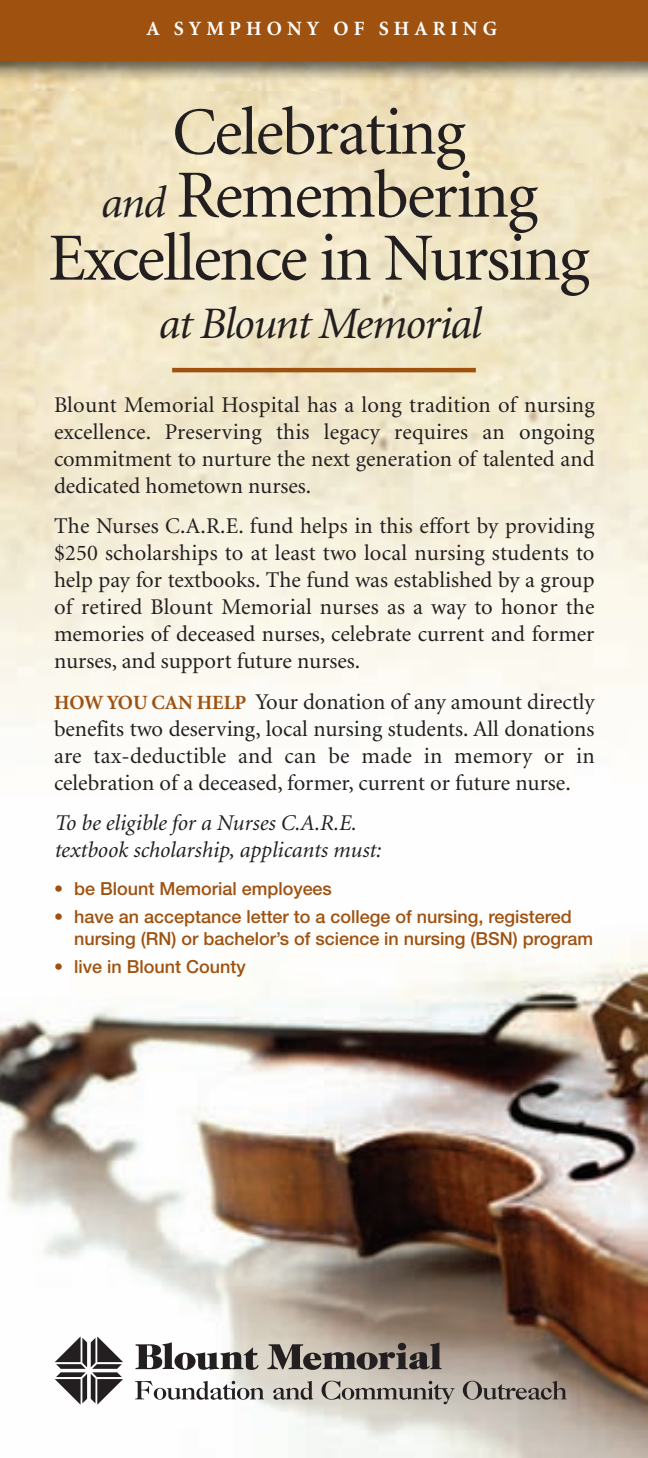
<style>
.page{position:relative;width:648px;height:1458px;background:#fff}
.page>*{position:absolute;margin:0;border:0;box-sizing:border-box;transform-origin:0 0}
.t1{font:67.5px/63px "Minion";letter-spacing:-.03em;color:#231f20;text-align:center}
.t2{font:italic 45px "Minion";letter-spacing:-.03em;color:#231f20}
.t3{font:22.5px/27px "Minion";color:#231f20;text-align:justify}
.t4{font:italic 22.5px/27px "Minion";color:#231f20}
.t5{font:700 20.25px "Minion";letter-spacing:.25em;color:#fff}
.t6{font:500 18px/21.6px "Helvetica Neue";color:#9f5210}
.s1{font-style:italic;font-size:45px}
.s2{font-weight:700;font-size:20.25px;color:#9f5210}
</style>
<div class="page">
<img style="left:0;top:941px;width:648px;height:517px">
<hr style="left:172px;top:368px;width:304px;height:4px;background:#9f5210">
<svg style="left:135px;top:1381px;width:129px;height:19px"></svg>
<svg style="left:273px;top:1381px;width:40px;height:19px"></svg>
<svg style="left:322px;top:1381px;width:133px;height:23px;background:#aaa49c"></svg>
<svg style="left:463px;top:1381px;width:104px;height:19px;background:#8e857e"></svg>
<svg style="left:135px;top:1342px;width:123px;height:28px"></svg>
<svg style="left:267px;top:1342px;width:175px;height:28px;background:#817971"></svg>
<svg style="left:55px;top:1336px;width:68px;height:69px"></svg>
<img style="left:0;top:61px;width:648px;height:30px">
<div style="left:0;top:0;width:648px;height:61px;background:#9f5210"></div>
<p class="t5" style="left:146px;top:20px;width:352px">A SYMPHONY OF SHARING</p>
<h1 class="t1" style="left:48px;top:106px;width:543px">Celebrating<br><span class="s1">and</span> Remembering<br>Excellence in Nursing</h1>
<h2 class="t2" style="left:158px;top:306px;width:324px">at Blount Memorial</h2>
<p class="t3" style="left:54px;top:393px;width:542px">Blount Memorial Hospital has a long tradition of nursing excellence. Preserving this legacy requires an ongoing commitment to nurture the next generation of talented and dedicated hometown nurses.</p>
<p class="t3" style="left:54px;top:515px;width:542px">The Nurses C.A.R.E. fund helps in this effort by providing $250 scholarships to at least two local nursing students to help pay for textbooks. The fund was established by a group of retired Blount Memorial nurses as a way to honor the memories of deceased nurses, celebrate current and former nurses, and support future nurses.</p>
<p class="t3" style="left:54px;top:690px;width:542px"><span class="s2">HOW YOU CAN HELP</span> Your donation of any amount directly benefits two deserving, local nursing students. All donations are tax-deductible and can be made in memory or in celebration of a deceased, former, current or future nurse.</p>
<p class="t4" style="left:54px;top:812px;width:329px">To be eligible for a Nurses C.A.R.E. textbook scholarship, applicants must:</p>
<p class="t6" style="left:54px;top:879px;width:279px">• be Blount Memorial employees</p>
<p class="t6" style="left:74px;top:908px;width:520px;text-indent:-20px">• have an acceptance letter to a college of nursing, registered nursing (RN) or bachelor’s of science in nursing (BSN) program</p>
<p class="t6" style="left:54px;top:958px;width:193px">• live in Blount County</p>
</div>
